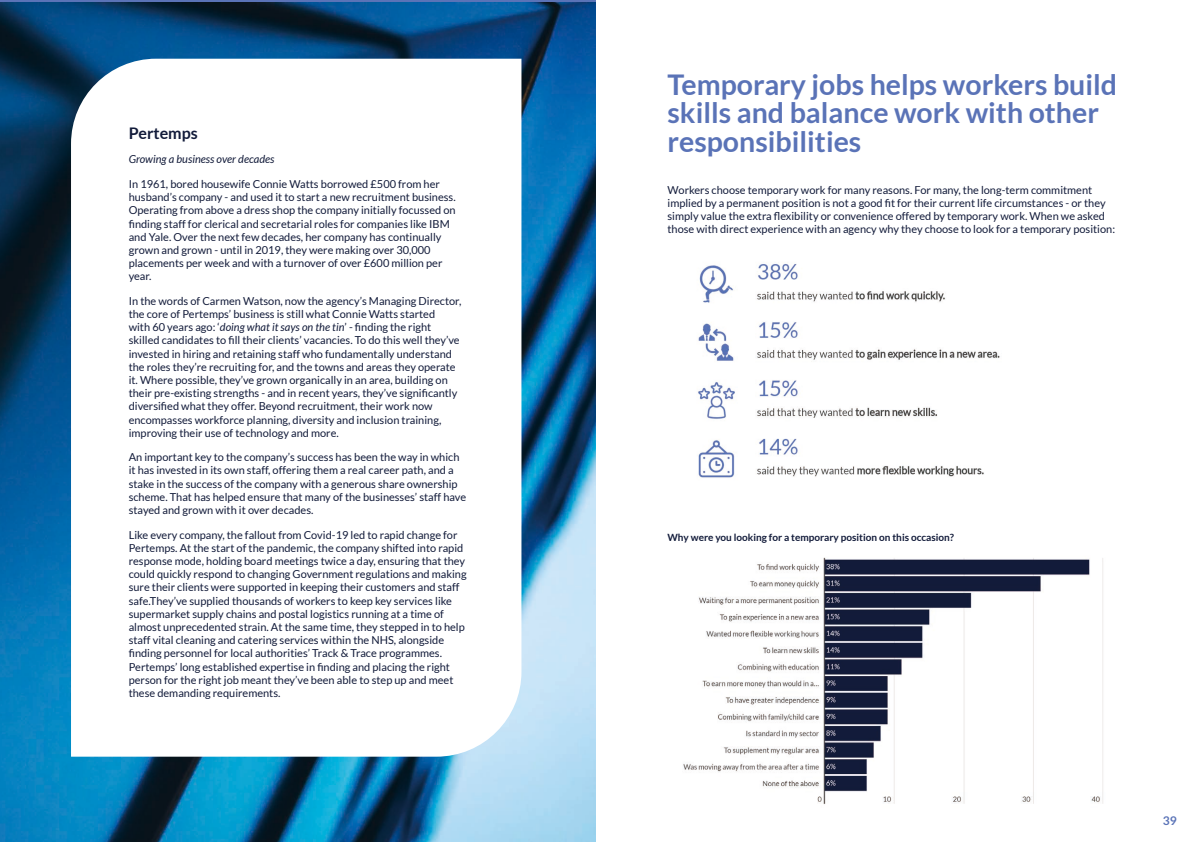
<style>
.page{position:relative;width:1191px;height:842px;background:#fff}
.page>*{position:absolute;margin:0;border:0;box-sizing:border-box;transform-origin:0 0}
.t1{font:700 28.5px/28.5px "Lato";color:#5a73b7}
.t2{font:700 16px "Lato";color:#121b3a}
.t3{font:700 12px "Lato";color:#5a73b7}
.t4{font:11px/13.2px "Lato";color:#121b3a}
.t5{font:italic 11px "Lato";color:#121b3a}
.t6{font:700 10px "Lato";color:#121b3a}
.s1{font-style:italic}
</style>
<div class="page">
<img style="left:0;top:2px;width:595px;height:840px">
<img style="left:698px;top:263px;width:302px;height:215px">
<img style="left:683px;top:557px;width:420px;height:247px">
<svg style="left:71px;top:59px;width:450px;height:698px"></svg>
<p class="t2" style="left:129px;top:124px;width:71px">Pertemps</p>
<p class="t5" style="left:129px;top:153px;width:147px">Growing a business over decades</p>
<p class="t4" style="left:129px;top:177px;width:328px">In 1961, bored housewife Connie Watts borrowed £500 from her husband’s company - and used it to start a new recruitment business.<br>Operating from above a dress shop the company initially focussed on finding staff for clerical and secretarial roles for companies like IBM and Yale. Over the next few decades, her company has continually grown and grown - until in 2019, they were making over 30,000 placements per week and with a turnover of over £600 million per year.</p>
<p class="t4" style="left:129px;top:294px;width:334px">In the words of Carmen Watson, now the agency’s Managing Director, the core of Pertemps’ business is still what Connie Watts started<br>with 60 years ago: ‘<span class="s1">doing what it says on the tin</span>’ - finding the right skilled candidates to fill their clients’ vacancies. To do this well they’ve invested in hiring and retaining staff who fundamentally understand the roles they’re recruiting for, and the towns and areas they operate it. Where possible, they’ve grown organically in an area, building on their pre-existing strengths - and in recent years, they’ve significantly diversified what they offer. Beyond recruitment, their work now encompasses workforce planning, diversity and inclusion training, improving their use of technology and more.</p>
<p class="t4" style="left:129px;top:451px;width:339px">An important key to the company’s success has been the way in which it has invested in its own staff, offering them a real career path, and a stake in the success of the company with a generous share ownership scheme. That has helped ensure that many of the businesses’ staff have stayed and grown with it over decades.</p>
<p class="t4" style="left:129px;top:528px;width:339px">Like every company, the fallout from Covid-19 led to rapid change for Pertemps. At the start of the pandemic, the company shifted into rapid response mode, holding board meetings twice a day, ensuring that they could quickly respond to changing Government regulations and making sure their clients were supported in keeping their customers and staff safe.They’ve supplied thousands of workers to keep key services like supermarket supply chains and postal logistics running at a time of almost unprecedented strain. At the same time, they stepped in to help staff vital cleaning and catering services within the NHS, alongside finding personnel for local authorities’ Track &amp; Trace programmes.<br>Pertemps’ long established expertise in finding and placing the right person for the right job meant they’ve been able to step up and meet these demanding requirements.</p>
<h2 class="t1" style="left:667px;top:70px;width:451px">Temporary jobs helps workers build skills and balance work with other responsibilities</h2>
<p class="t4" style="left:667px;top:183px;width:449px">Workers choose temporary work for many reasons. For many, the long-term commitment implied by a permanent position is not a good fit for their current life circumstances - or they simply value the extra flexibility or convenience offered by temporary work. When we asked those with direct experience with an agency why they choose to look for a temporary position:</p>
<h5 class="t6" style="left:667px;top:531px;width:288px">Why were you looking for a temporary position on this occasion?</h5>
<p class="t3" style="left:1162px;top:814px;width:15px">39</p>
</div>
